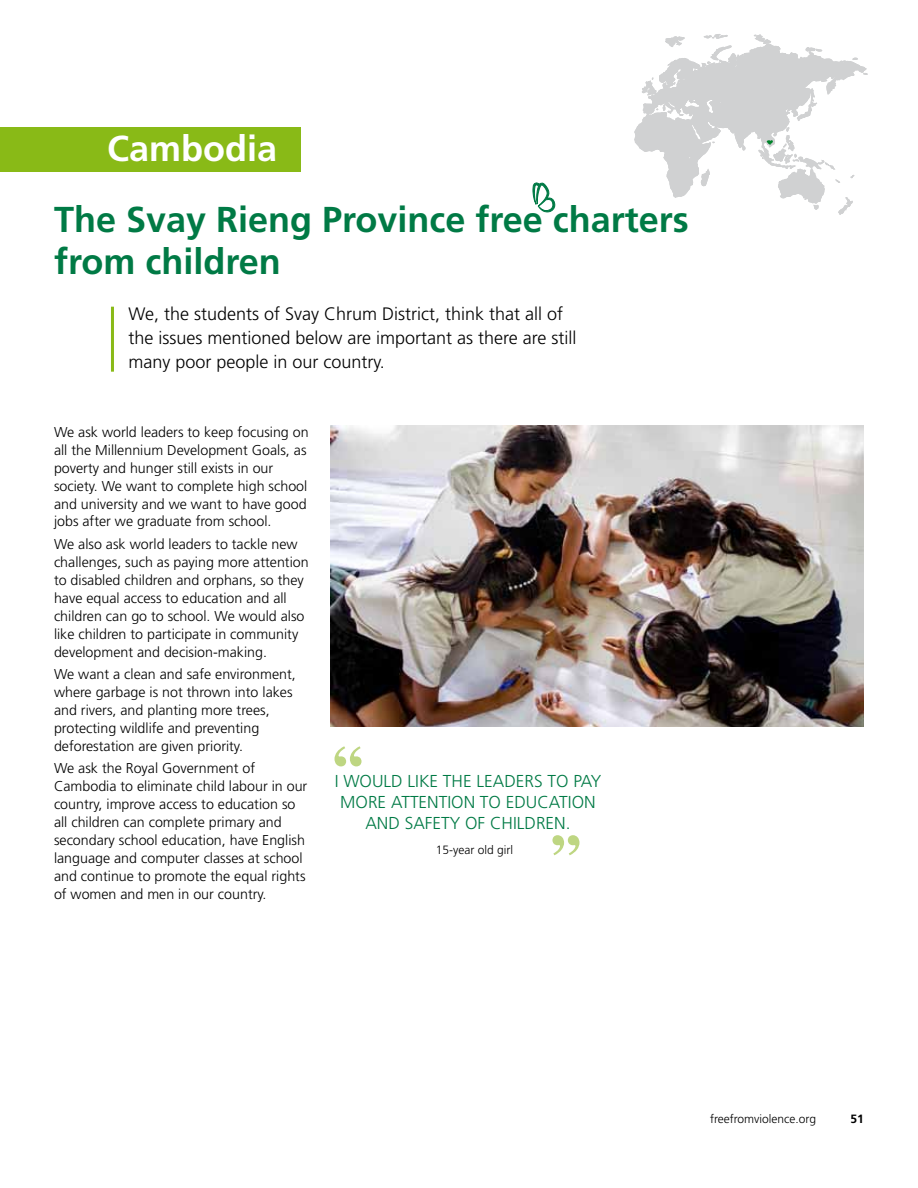
<style>
.page{position:relative;width:918px;height:1188px;background:#fff}
.page>*{position:absolute;margin:0;border:0;box-sizing:border-box;transform-origin:0 0}
.t1{font:700 60.3px "Century Schoolbook";color:#bed682}
.t2{font:700 36px/42px "Frutiger";color:#007a45}
.t3{font:700 36px "Frutiger";color:#fff}
.t4{font:300 18px/24px "Frutiger";color:#000}
.t5{font:300 17.25px "Frutiger";color:#007a45}
.t6{font:300 14.25px/18px "Frutiger";color:#000}
.t7{font:300 12px "Frutiger";color:#000}
.t8{font:700 12px "Frutiger";color:#000}
</style>
<div class="page">
<div style="left:0;top:128px;width:300px;height:44px;background:#89ba17"></div>
<img style="left:330px;top:425px;width:534px;height:301px">
<hr style="left:111px;top:307px;width:3px;height:65px;background:#89ba17">
<svg style="left:634px;top:34px;width:233px;height:181px"></svg>
<div style="left:596px;top:24px;width:47px;height:52px;background:#fff"></div>
<div style="left:708px;top:190px;width:47px;height:52px;background:#fff"></div>
<svg style="left:532px;top:182px;width:24px;height:30px"></svg>
<h2 class="t3" style="left:107px;top:127px;width:172px">Cambodia</h2>
<h2 class="t2" style="left:54px;top:198px;width:636px">The Svay Rieng Province free charters from children</h2>
<p class="t4" style="left:128px;top:302px;width:450px">We, the students of Svay Chrum District, think that all of the issues mentioned below are important as there are still many poor people in our country.</p>
<p class="t6" style="left:54px;top:423px;width:256px">We ask world leaders to keep focusing on all the Millennium Development Goals, as poverty and hunger still exists in our society. We want to complete high school and university and we want to have good jobs after we graduate from school.</p>
<p class="t6" style="left:54px;top:535px;width:256px">We also ask world leaders to tackle new challenges, such as paying more attention to disabled children and orphans, so they have equal access to education and all children can go to school. We would also like children to participate in community development and decision-making.</p>
<p class="t6" style="left:54px;top:665px;width:243px">We want a clean and safe environment, where garbage is not thrown into lakes and rivers, and planting more trees, protecting wildlife and preventing deforestation are given priority.</p>
<p class="t6" style="left:54px;top:759px;width:255px">We ask the Royal Government of Cambodia to eliminate child labour in our country, improve access to education so all children can complete primary and secondary school education, have English language and computer classes at school and continue to promote the equal rights of women and men in our country.</p>
<h1 class="t1" style="left:334px;top:732px;width:31px">“</h1>
<p class="t5" style="left:335px;top:772px;width:22px">I would</p>
<p class="t5" style="left:408px;top:772px;width:9px">like</p>
<p class="t5" style="left:443px;top:772px;width:11px">the</p>
<p class="t5" style="left:477px;top:772px;width:11px">leaders</p>
<p class="t5" style="left:547px;top:772px;width:36px">to pay</p>
<p class="t5" style="left:340px;top:793px;width:12px">more</p>
<p class="t5" style="left:391px;top:793px;width:11px">attention</p>
<p class="t5" style="left:480px;top:793px;width:37px">to education</p>
<p class="t5" style="left:365px;top:814px;width:13px">and</p>
<p class="t5" style="left:405px;top:814px;width:11px">safety</p>
<p class="t5" style="left:465px;top:814px;width:36px">of children</p>
<p class="t5" style="left:566px;top:814px;width:6px">.</p>
<p class="t7" style="left:436px;top:843px;width:79px">15-year old girl</p>
<h1 class="t1" style="left:580px;top:869px;width:31px;rotate:-180deg">“</h1>
<p class="t7" style="left:710px;top:1112px;width:108px">freefromviolence.org</p>
<p class="t8" style="left:851px;top:1112px;width:15px">51</p>
</div>
